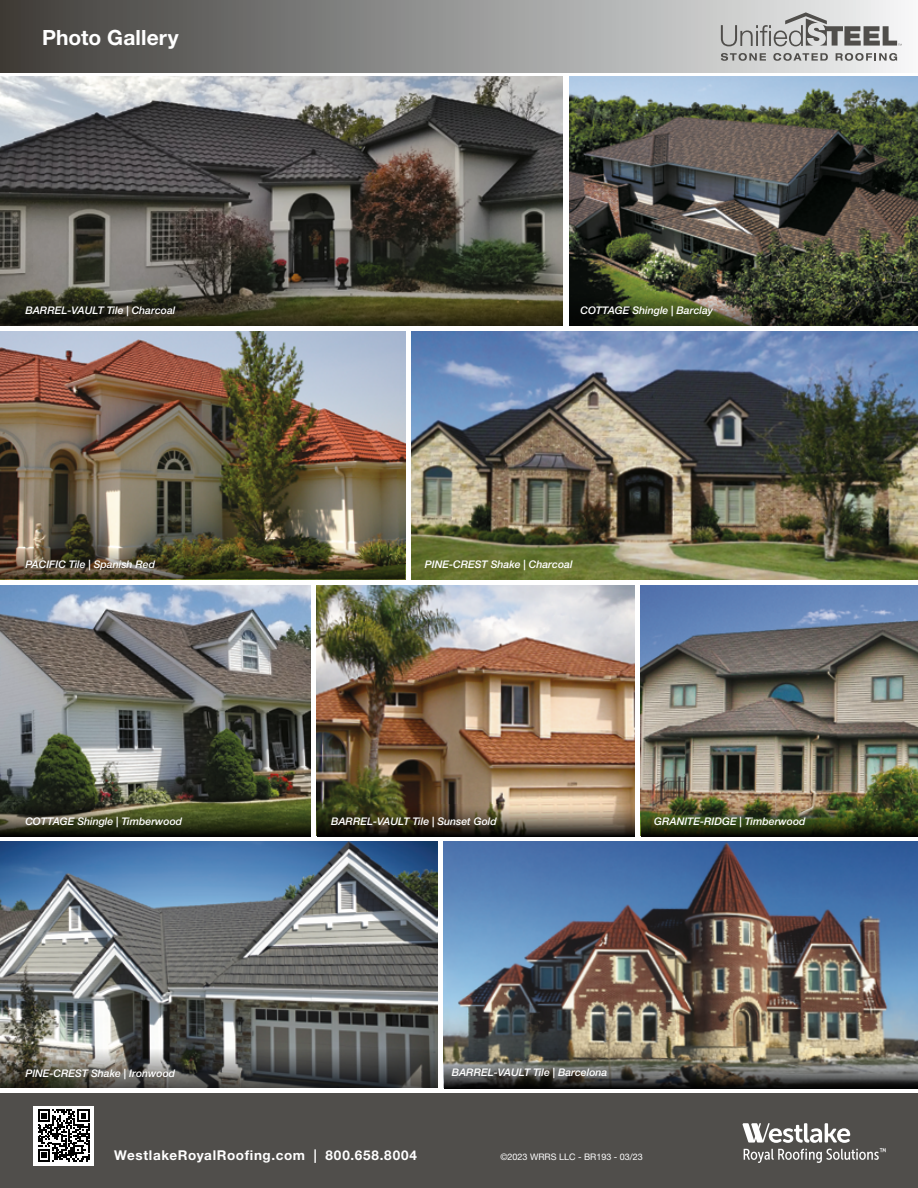
<style>
.page{position:relative;width:918px;height:1188px;background:#fff}
.page>*{position:absolute;margin:0;border:0;box-sizing:border-box;transform-origin:0 0}
.t1{font:700 21px "Helvetica Neue LT Std";letter-spacing:.005em;color:#fff}
.t2{font:700 13.5px "Helvetica Neue LT Std";letter-spacing:.045em;color:#fff}
.t3{font:italic 500 10.5px "Helvetica Neue LT Std";color:#fff}
.t4{font:9px "Helvetica Neue LT Std";color:#fff}
</style>
<div class="page">
<img style="left:641px;top:586px;width:277px;height:219px">
<div style="left:0;top:1094px;width:918px;height:94px;background:#504e4b"></div>
<img style="left:0;top:842px;width:437px;height:206px">
<img style="left:0;top:586px;width:310px;height:219px">
<img style="left:317px;top:586px;width:317px;height:219px">
<img style="left:0;top:331px;width:405px;height:249px">
<img style="left:569px;top:77px;width:349px;height:217px">
<img style="left:0;top:77px;width:563px;height:217px">
<img style="left:411px;top:331px;width:507px;height:249px">
<img style="left:444px;top:842px;width:474px;height:215px">
<div style="left:0;top:0;width:918px;height:73px;background:linear-gradient(to right,#3c3b37,#f3f5f6)"></div>
<svg style="left:0;top:294px;width:563px;height:31px;background:#3e3d24"></svg>
<img style="left:0;top:547px;width:405px;height:32px">
<svg style="left:0;top:1048px;width:437px;height:40px;background:#53534f"></svg>
<svg style="left:569px;top:294px;width:349px;height:31px;background:#313821"></svg>
<svg style="left:0;top:805px;width:311px;height:31px;background:#383e20"></svg>
<svg style="left:317px;top:805px;width:317px;height:31px;background:#594f3b"></svg>
<svg style="left:444px;top:1057px;width:474px;height:31px;background:#54534d"></svg>
<svg style="left:641px;top:805px;width:277px;height:31px;background:#353e1b"></svg>
<svg style="left:743px;top:1123px;width:143px;height:40px"></svg>
<svg style="left:721px;top:53px;width:45px;height:8px"></svg>
<svg style="left:773px;top:53px;width:55px;height:8px"></svg>
<svg style="left:836px;top:53px;width:61px;height:8px"></svg>
<svg style="left:721px;top:12px;width:181px;height:34px;background:#b7b7b6"></svg>
<div style="left:33px;top:1106px;width:61px;height:60px;background:#fff"></div>
<svg style="left:38px;top:1110px;width:52px;height:52px"></svg>
<h1 class="t1" style="left:42px;top:25px;width:138px">Photo Gallery</h1>
<p class="t3" style="left:25px;top:304px;width:152px">BARREL-VAULT Tile | Charcoal</p>
<p class="t3" style="left:25px;top:559px;width:131px">PACIFIC Tile | Spanish Red</p>
<p class="t3" style="left:580px;top:304px;width:134px">COTTAGE Shingle | Barclay</p>
<p class="t3" style="left:425px;top:559px;width:149px">PINE-CREST Shake | Charcoal</p>
<p class="t3" style="left:25px;top:815px;width:158px">COTTAGE Shingle | Timberwood</p>
<p class="t3" style="left:331px;top:815px;width:167px">BARREL-VAULT Tile | Sunset Gold</p>
<p class="t3" style="left:654px;top:815px;width:153px">GRANITE-RIDGE | Timberwood</p>
<p class="t3" style="left:25px;top:1067px;width:151px">PINE-CREST Shake | Ironwood</p>
<p class="t3" style="left:452px;top:1066px;width:157px">BARREL-VAULT Tile | Barcelona</p>
<p class="t2" style="left:114px;top:1147px;width:304px">WestlakeRoyalRoofing.com | 800.658.8004</p>
<p class="t4" style="left:500px;top:1152px;width:144px">©2023 WRRS LLC - BR193 - 03/23</p>
</div>
